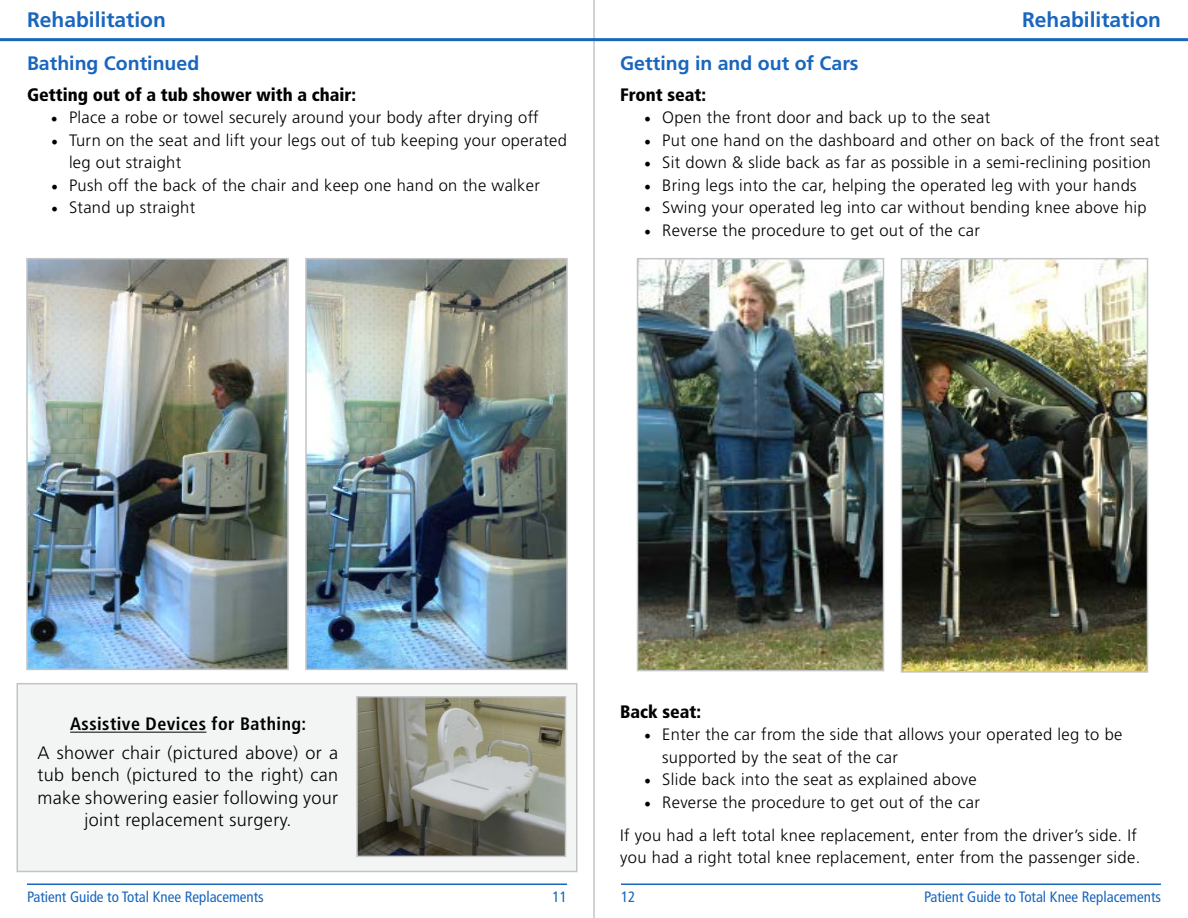
<style>
.page{position:relative;width:1188px;height:918px;background:#fff}
.page>*{position:absolute;margin:0;border:0;box-sizing:border-box;transform-origin:0 0}
.t1{font:700 21px "Frutiger LT Std";color:#1966be}
.t2{font:700 19.5px "Frutiger LT Std";color:#1966be}
.t3{font:300 18px/22.5px "Frutiger LT Std";letter-spacing:.02em;color:#000;text-align:center}
.t4{font:900 condensed 18px "Frutiger LT Std";color:#000}
.t5{font:700 condensed 18px "Frutiger LT Std";letter-spacing:.025em;color:#000}
.t6{font:300 16.5px/22.5px "Frutiger LT Std";letter-spacing:.02em;color:#000}
.t7{font:condensed 15px "Frutiger LT Std";color:#1966be}
.s1{font-family:"Minion Pro";font-weight:400;font-size:18px}
</style>
<div class="page">
<hr style="left:593px;top:0;width:2px;height:918px;background:#c2c4c6">
<hr style="left:27px;top:884px;width:540px;height:1px;background:#1966be">
<hr style="left:621px;top:884px;width:540px;height:1px;background:#1966be">
<hr style="left:0;top:38px;width:1188px;height:3px;background:#1966be">
<img style="left:29px;top:261px;width:257px;height:406px">
<div style="left:26px;top:258px;width:263px;height:412px;border:2px solid #c2c4c6"></div>
<img style="left:308px;top:261px;width:257px;height:406px">
<div style="left:305px;top:258px;width:263px;height:412px;border:2px solid #c2c4c6"></div>
<div style="left:16px;top:683px;width:562px;height:189px;background:#f3f4f4;border:2px solid #c2c4c6"></div>
<hr style="left:70px;top:732px;width:136px;height:1px;background:#000">
<img style="left:359px;top:699px;width:204px;height:155px">
<div style="left:356px;top:696px;width:210px;height:161px;border:2px solid #c2c4c6"></div>
<img style="left:640px;top:261px;width:241px;height:407px">
<div style="left:637px;top:258px;width:247px;height:413px;border:2px solid #c2c4c6"></div>
<img style="left:904px;top:261px;width:241px;height:409px">
<div style="left:901px;top:258px;width:247px;height:415px;border:2px solid #c2c4c6"></div>
<p class="t1" style="left:27px;top:7px;width:140px">Rehabilitation</p>
<p class="t1" style="left:1022px;top:7px;width:140px">Rehabilitation</p>
<p class="t2" style="left:27px;top:52px;width:174px">Bathing Continued</p>
<p class="t4" style="left:27px;top:84px;width:331px">Getting out of a tub shower with a chair:</p>
<p class="t6" style="left:51px;top:107px;width:489px"><span class="s1">•</span> Place a robe or towel securely around your body after drying off</p>
<p class="t6" style="left:69px;top:129px;width:499px;text-indent:-18px"><span class="s1">•</span> Turn on the seat and lift your legs out of tub keeping your operated leg out straight</p>
<p class="t6" style="left:51px;top:174px;width:490px"><span class="s1">•</span> Push off the back of the chair and keep one hand on the walker</p>
<p class="t6" style="left:51px;top:197px;width:146px"><span class="s1">•</span> Stand up straight</p>
<p class="t2" style="left:620px;top:52px;width:240px">Getting in and out of Cars</p>
<p class="t4" style="left:620px;top:84px;width:88px">Front seat:</p>
<p class="t6" style="left:644px;top:107px;width:348px"><span class="s1">•</span> Open the front door and back up to the seat</p>
<p class="t6" style="left:644px;top:129px;width:517px"><span class="s1">•</span> Put one hand on the dashboard and other on back of the front seat</p>
<p class="t6" style="left:644px;top:152px;width:508px"><span class="s1">•</span> Sit down &amp; slide back as far as possible in a semi-reclining position</p>
<p class="t6" style="left:644px;top:174px;width:494px"><span class="s1">•</span> Bring legs into the car, helping the operated leg with your hands</p>
<p class="t6" style="left:644px;top:197px;width:504px"><span class="s1">•</span> Swing your operated leg into car without bending knee above hip</p>
<p class="t6" style="left:644px;top:219px;width:337px"><span class="s1">•</span> Reverse the procedure to get out of the car</p>
<p class="t5" style="left:70px;top:713px;width:238px">Assistive Devices for Bathing:</p>
<p class="t3" style="left:38px;top:742px;width:302px">A shower chair (pictured above) or a tub bench (pictured to the right) can make showering easier following your joint replacement surgery.</p>
<p class="t4" style="left:620px;top:701px;width:83px">Back seat:</p>
<p class="t6" style="left:662px;top:724px;width:462px;text-indent:-18px"><span class="s1">•</span> Enter the car from the side that allows your operated leg to be supported by the seat of the car</p>
<p class="t6" style="left:644px;top:769px;width:334px"><span class="s1">•</span> Slide back into the seat as explained above</p>
<p class="t6" style="left:620px;top:786px;width:518px;line-height:33px;text-indent:24px"><span class="s1">•</span> Reverse the procedure to get out of the car<br>If you had a left total knee replacement, enter from the driver’s side. If</p>
<p class="t6" style="left:620px;top:847px;width:521px">you had a right total knee replacement, enter from the passenger side.</p>
<p class="t7" style="left:27px;top:888px;width:238px">Patient Guide to Total Knee Replacements</p>
<p class="t7" style="left:553px;top:888px;width:16px">11</p>
<p class="t7" style="left:621px;top:888px;width:16px">12</p>
<p class="t7" style="left:924px;top:888px;width:238px">Patient Guide to Total Knee Replacements</p>
</div>
